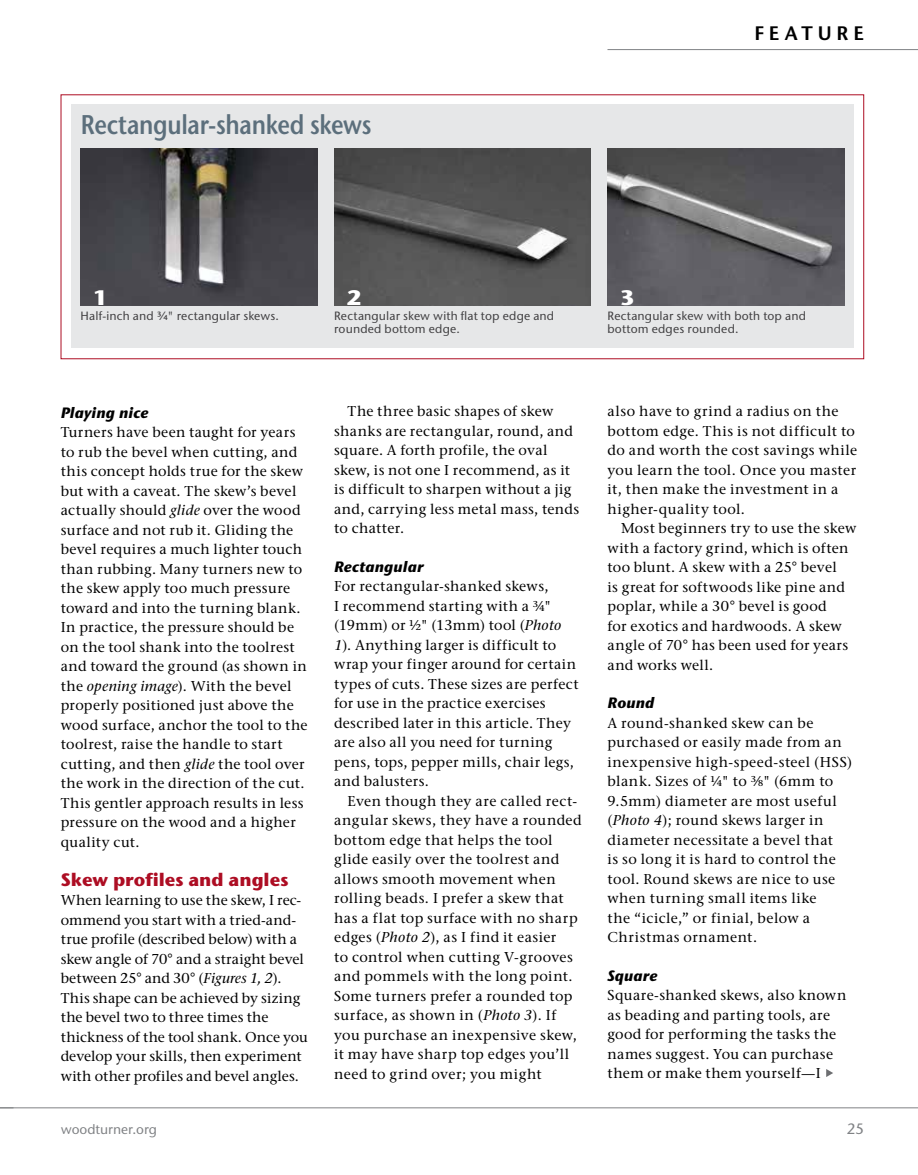
<style>
.page{position:relative;width:918px;height:1175px;background:#fff}
.page>*{position:absolute;margin:0;border:0;box-sizing:border-box;transform-origin:0 0}
.t1{font:600 27px "Stone Sans ITC Pro";letter-spacing:-.015em;color:#5c6f7c;scale:.85 1}
.t2{font:700 21px "Stone Sans ITC Pro";color:#fff;scale:1.1 1}
.t3{font:600 19.5px "Stone Sans ITC Pro";letter-spacing:.255em;color:#000}
.t4{font:700 18px "Stone Sans ITC Pro";letter-spacing:-.005em;color:#ad0d23}
.t5{font:italic 700 15px "Stone Sans ITC Pro";letter-spacing:.005em;color:#000}
.t6{font:500 15px "Stone Sans ITC Pro";color:#808285}
.t7{font:500 14.25px/19.5px "Stone Serif ITC Pro";letter-spacing:.025em;color:#000}
.t8{font:500 14.25px/19.5px "Stone Serif ITC Pro";letter-spacing:.005em;color:#000}
.t9{font:500 13.5px "Stone Sans ITC Pro";color:#808285}
.t10{font:500 12px/13.5px "Stone Sans ITC Pro";letter-spacing:.015em;color:#414042}
.s1{font-style:italic}
</style>
<div class="page">
<hr style="left:0;top:1107px;width:918px;height:1px;background:#808285">
<hr style="left:608px;top:49px;width:310px;height:1px;background:#808285">
<svg style="left:0;top:1107px;width:14px;height:1px"></svg>
<svg style="left:826px;top:1069px;width:7px;height:8px"></svg>
<div style="left:71px;top:105px;width:783px;height:243px;background:#e6e7e8"></div>
<img style="left:81px;top:149px;width:236px;height:156px">
<img style="left:334px;top:149px;width:257px;height:156px">
<img style="left:608px;top:149px;width:236px;height:156px">
<h1 class="t1" style="left:81px;top:108px;width:344px">Rectangular-shanked skews</h1>
<h3 class="t3" style="left:754px;top:21px;width:111px">FEATURE</h3>
<h2 class="t2" style="left:93px;top:284px;width:16px">1</h2>
<h2 class="t2" style="left:346px;top:284px;width:16px">2</h2>
<h2 class="t2" style="left:620px;top:284px;width:16px">3</h2>
<p class="t10" style="left:81px;top:309px;width:200px">Half-inch and ¾" rectangular skews.</p>
<p class="t10" style="left:334px;top:309px;width:222px">Rectangular skew with flat top edge and rounded bottom edge.</p>
<p class="t10" style="left:608px;top:309px;width:200px">Rectangular skew with both top and bottom edges rounded.</p>
<p class="t5" style="left:61px;top:403px;width:89px">Playing nice</p>
<p class="t7" style="left:61px;top:422px;width:248px">Turners have been taught for years to rub the bevel when cutting, and this concept holds true for the skew but with a caveat. The skew’s bevel actually should <span class="s1">glide</span> over the wood surface and not rub it. Gliding the bevel requires a much lighter touch than rubbing. Many turners new to the skew apply too much pressure toward and into the turning blank.<br>In practice, the pressure should be on the tool shank into the toolrest and toward the ground (as shown in the <span class="s1">opening image</span>). With the bevel properly positioned just above the wood surface, anchor the tool to the toolrest, raise the handle to start cutting, and then <span class="s1">glide</span> the tool over the work in the direction of the cut.<br>This gentler approach results in less pressure on the wood and a higher quality cut.</p>
<p class="t4" style="left:61px;top:867px;width:229px">Skew profiles and angles</p>
<p class="t8" style="left:61px;top:890px;width:249px">When learning to use the skew, I rec&shy;ommend you start with a tried-and&shy;true profile (described below) with a skew angle of 70° and a straight bevel between 25° and 30° (<span class="s1">Figures 1, 2</span>).<br>This shape can be achieved by sizing the bevel two to three times the thickness of the tool shank. Once you develop your skills, then experiment with other profiles and bevel angles.</p>
<p class="t7" style="left:334px;top:402px;width:247px;text-indent:13px">The three basic shapes of skew shanks are rectangular, round, and square. A forth profile, the oval skew, is not one I recommend, as it is difficult to sharpen without a jig and, carrying less metal mass, tends to chatter.</p>
<p class="t5" style="left:334px;top:557px;width:91px">Rectangular</p>
<p class="t7" style="left:334px;top:576px;width:246px">For rectangular-shanked skews,<br>I recommend starting with a ¾" (19mm) or ½" (13mm) tool (<span class="s1">Photo<br>1</span>). Anything larger is difficult to wrap your finger around for certain types of cuts. These sizes are perfect for use in the practice exercises described later in this article. They are also all you need for turning pens, tops, pepper mills, chair legs, and balusters.</p>
<p class="t7" style="left:334px;top:791px;width:249px;text-indent:13px">Even though they are called rect&shy;angular skews, they have a rounded bottom edge that helps the tool glide easily over the toolrest and allows smooth movement when rolling beads. I prefer a skew that has a flat top surface with no sharp edges (<span class="s1">Photo 2</span>), as I find it easier<br>to control when cutting V-grooves and pommels with the long point.<br>Some turners prefer a rounded top surface, as shown in (<span class="s1">Photo 3</span>). If you purchase an inexpensive skew, it may have sharp top edges you’ll need to grind over; you might</p>
<p class="t7" style="left:608px;top:402px;width:251px">also have to grind a radius on the bottom edge. This is not difficult to do and worth the cost savings while you learn the tool. Once you master it, then make the investment in a higher-quality tool.</p>
<p class="t7" style="left:608px;top:519px;width:250px;text-indent:13px">Most beginners try to use the skew with a factory grind, which is often too blunt. A skew with a 25° bevel<br>is great for softwoods like pine and poplar, while a 30° bevel is good<br>for exotics and hardwoods. A skew angle of 70° has been used for years and works well.</p>
<p class="t5" style="left:608px;top:694px;width:49px">Round</p>
<p class="t7" style="left:608px;top:713px;width:246px">A round-shanked skew can be purchased or easily made from an inexpensive high-speed-steel (HSS) blank. Sizes of ¼" to ⅜" (6mm to<br>9.5mm) diameter are most useful (<span class="s1">Photo 4</span>); round skews larger in diameter necessitate a bevel that<br>is so long it is hard to control the tool. Round skews are nice to use when turning small items like<br>the “icicle,” or finial, below a<br>Christmas ornament.</p>
<p class="t5" style="left:608px;top:966px;width:52px">Square</p>
<p class="t7" style="left:608px;top:985px;width:240px">Square-shanked skews, also known as beading and parting tools, are good for performing the tasks the names suggest. You can purchase them or make them yourself—I</p>
<p class="t9" style="left:61px;top:1120px;width:98px">woodturner.org</p>
<p class="t6" style="left:847px;top:1119px;width:19px">25</p>
</div>
